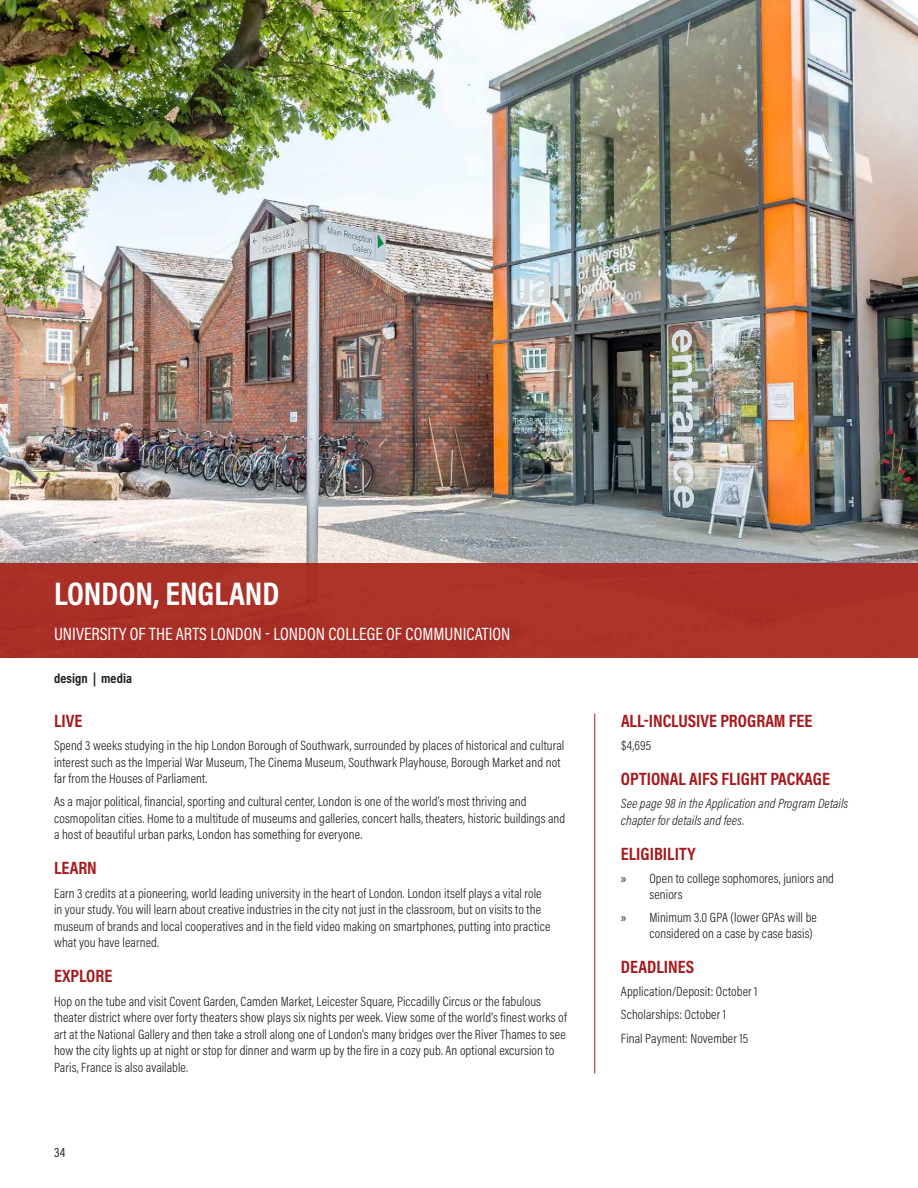
<style>
.page{position:relative;width:918px;height:1188px;background:#fff}
.page>*{position:absolute;margin:0;border:0;box-sizing:border-box;transform-origin:0 0}
.t1{font:700 33px "Acumin Pro Cond";color:#fff}
.t2{font:700 18px "Acumin Pro Cond";color:#a8191d}
.t3{font:18px "Acumin Pro Cond";color:#fff}
.t4{font:300 13.5px/16.5px "Acumin Pro Cond";letter-spacing:.005em;color:#231f20}
.t5{font:italic 300 13.5px/16.5px "Acumin Pro Cond";letter-spacing:.01em;color:#231f20}
.t6{font:700 13.5px "Acumin Pro Cond";letter-spacing:.01em;color:#231f20}
.t7{font:13.5px "Acumin Pro Cond";color:#231f20}
.s1{font-family:"Myriad Pro";font-weight:400}
</style>
<div class="page">
<img style="left:0;top:0;width:918px;height:563px">
<div style="left:0;top:563px;width:918px;height:95px;background:#ab3128"></div>
<hr style="left:594px;top:714px;width:1px;height:360px;background:#a8191d">
<h1 class="t1" style="left:54px;top:572px;width:227px">LONDON, ENGLAND</h1>
<h2 class="t3" style="left:54px;top:622px;width:458px">UNIVERSITY OF THE ARTS LONDON - LONDON COLLEGE OF COMMUNICATION</h2>
<p class="t6" style="left:54px;top:669px;width:80px">design | media</p>
<h2 class="t2" style="left:54px;top:709px;width:30px">LIVE</h2>
<p class="t4" style="left:54px;top:737px;width:512px">Spend 3 weeks studying in the hip London Borough of Southwark, surrounded by places of historical and cultural interest such as the Imperial War Museum, The Cinema Museum, Southwark Playhouse, Borough Market and not far from the Houses of Parliament.</p>
<p class="t4" style="left:54px;top:793px;width:513px">As a major political, financial, sporting and cultural center, London is one of the world’s most thriving and cosmopolitan cities. Home to a multitude of museums and galleries, concert halls, theaters, historic buildings and a host of beautiful urban parks, London has something for everyone.</p>
<h2 class="t2" style="left:54px;top:856px;width:44px">LEARN</h2>
<p class="t4" style="left:54px;top:885px;width:498px">Earn 3 credits at a pioneering, world leading university in the heart of London. London itself plays a vital role in your study. You will learn about creative industries in the city not just in the classroom, but on visits to the museum of brands and local cooperatives and in the field video making on smartphones, putting into practice what you have learned.</p>
<h2 class="t2" style="left:54px;top:964px;width:60px">EXPLORE</h2>
<p class="t4" style="left:54px;top:992px;width:514px">Hop on the tube and visit Covent Garden, Camden Market, Leicester Square, Piccadilly Circus or the fabulous theater district where over forty theaters show plays six nights per week. View some of the world’s finest works of art at the National Gallery and then take a stroll along one of London’s many bridges over the River Thames to see how the city lights up at night or stop for dinner and warm up by the fire in a cozy pub. An optional excursion to Paris, France is also available.</p>
<p class="t7" style="left:54px;top:1144px;width:13px">34</p>
<h2 class="t2" style="left:621px;top:709px;width:193px">ALL-INCLUSIVE PROGRAM FEE</h2>
<p class="t4" style="left:621px;top:737px;width:32px">$4,695</p>
<h2 class="t2" style="left:621px;top:767px;width:210px">OPTIONAL AIFS FLIGHT PACKAGE</h2>
<p class="t5" style="left:621px;top:795px;width:229px">See page 98 in the Application and Program Details chapter for details and fees.</p>
<h2 class="t2" style="left:621px;top:842px;width:76px">ELIGIBILITY</h2>
<p class="t4" style="left:649px;top:870px;width:186px;line-height:16px;text-indent:-28px"><span class="s1">»</span> Open to college sophomores, juniors and seniors</p>
<p class="t4" style="left:649px;top:909px;width:169px;line-height:16px;text-indent:-28px"><span class="s1">»</span> Minimum 3.0 GPA (lower GPAs will be considered on a case by case basis)</p>
<h2 class="t2" style="left:621px;top:955px;width:75px">DEADLINES</h2>
<p class="t4" style="left:621px;top:980px;width:138px;line-height:23.2px">Application/Deposit: October 1<br>Scholarships: October 1<br>Final Payment: November 15</p>
</div>
